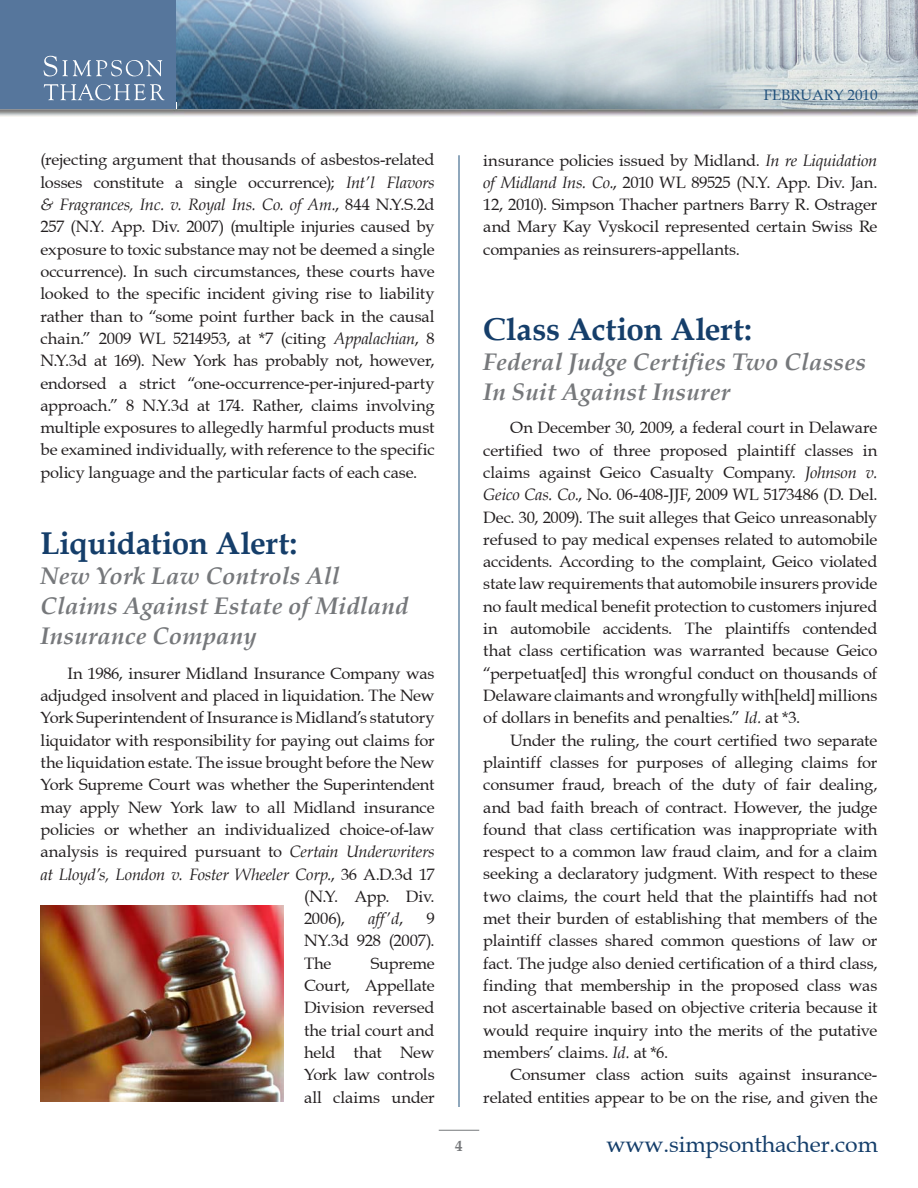
<style>
.page{position:relative;width:918px;height:1188px;background:#fff}
.page>*{position:absolute;margin:0;border:0;box-sizing:border-box;transform-origin:0 0}
.ILA_SectionHeader_sm{font:700 31.5px "Book Antiqua";letter-spacing:-.005em;color:#153e6a}
.ILA_Sec_Subheader{font:italic 700 24px/30px "Book Antiqua";letter-spacing:.005em;color:#76787b}
.t1{font:22.95px "Book Antiqua";letter-spacing:-.005em;color:#153e6a}
.ILA_Body{font:16.5px/22.4px "Book Antiqua";letter-spacing:-.01em;color:#231f20;text-align:justify}
.ILA_Body-2{font:italic 16.5px "Book Antiqua";letter-spacing:-.01em;color:#231f20}
.t2{font:15px "Book Antiqua";color:#20507b}
.t3{font:700 15px "Book Antiqua";color:#76787b}
.s1{font-style:italic}
.s2{font-style:normal}
</style>
<div class="page">
<hr style="left:459px;top:155px;width:1px;height:952px;background:#20507b">
<hr style="left:439px;top:1130px;width:40px;height:1px;background:#76787b">
<img style="left:177px;top:0;width:741px;height:109px">
<div style="left:0;top:0;width:176px;height:109px;background:#56769c"></div>
<svg style="left:44px;top:56px;width:118px;height:20px"></svg>
<svg style="left:44px;top:84px;width:121px;height:16px"></svg>
<img style="left:40px;top:906px;width:244px;height:196px">
<p class="t2" style="left:764px;top:86px;width:115px">FEBRUARY 2010</p>
<p class="ILA_Body" style="left:41px;top:149px;width:396px">(rejecting argument that thousands of asbestos-related losses constitute a single occurrence); <span class="s1">Int’l Flavors &amp; Fragrances, Inc. v. Royal Ins. Co. of Am.</span>, 844 N.Y.S.2d 257 (N.Y. App. Div. 2007) (multiple injuries caused by exposure to toxic substance may not be deemed a single occurrence). In such circumstances, these courts have looked to the specific incident giving rise to liability rather than to “some point further back in the causal chain.” 2009 WL 5214953, at *7 (citing <span class="s1">Appalachian</span>, 8<br>N.Y.3d at 169). New York has probably not, however, endorsed a strict “one-occurrence-per-injured-party approach.” 8 N.Y.3d at 174. Rather, claims involving multiple exposures to allegedly harmful products must be examined individually, with reference to the specific policy language and the particular facts of each case.</p>
<p class="ILA_SectionHeader_sm" style="left:40px;top:522px;width:258px">Liquidation Alert:</p>
<p class="ILA_Sec_Subheader" style="left:40px;top:561px;width:370px">New York Law Controls All<br>Claims Against Estate of Midland<br>Insurance Company</p>
<p class="ILA_Body" style="left:68px;top:662px;width:369px">In 1986, insurer Midland Insurance Company was</p>
<p class="ILA_Body" style="left:41px;top:684px;width:396px">adjudged insolvent and placed in liquidation. The New</p>
<p class="ILA_Body" style="left:41px;top:707px;width:396px">York Superintendent of Insurance is Midland’s statutory</p>
<p class="ILA_Body" style="left:41px;top:729px;width:396px">liquidator with responsibility for paying out claims for</p>
<p class="ILA_Body" style="left:41px;top:751px;width:396px">the liquidation estate. The issue brought before the New</p>
<p class="ILA_Body" style="left:41px;top:774px;width:396px">York Supreme Court was whether the Superintendent</p>
<p class="ILA_Body" style="left:41px;top:796px;width:396px">may apply New York law to all Midland insurance</p>
<p class="ILA_Body" style="left:41px;top:818px;width:396px">policies or whether an individualized choice-of-law</p>
<p class="ILA_Body" style="left:41px;top:840px;width:396px">analysis is required pursuant to <span class="s1">Certain Underwriters</span></p>
<p class="ILA_Body-2" style="left:41px;top:862px;width:396px">at Lloyd’s, London v. Foster Wheeler Corp.<span class="s2">, 36 A.D.3d 17</span></p>
<p class="ILA_Body" style="left:304px;top:885px;width:132px">(N.Y. App. Div.</p>
<p class="ILA_Body" style="left:304px;top:907px;width:42px">2006),</p>
<p class="ILA_Body-2" style="left:368px;top:907px;width:37px">aff’d<span class="s2">,</span></p>
<p class="ILA_Body" style="left:304px;top:907px;width:132px;text-indent:122px">9<br>NY.3d 928 (2007).<br>The</p>
<p class="ILA_Body" style="left:304px;top:952px;width:132px;text-indent:67px">Supreme Court, Appellate Division reversed the trial court and held that New York law controls all claims under</p>
<p class="ILA_Body" style="left:483px;top:149px;width:396px">insurance policies issued by Midland. <span class="s1">In re Liquidation of Midland Ins. Co.</span>, 2010 WL 89525 (N.Y. App. Div. Jan.<br>12, 2010). Simpson Thacher partners Barry R. Ostrager and Mary Kay Vyskocil represented certain Swiss Re companies as reinsurers-appellants.</p>
<p class="ILA_SectionHeader_sm" style="left:483px;top:307px;width:270px">Class Action Alert:</p>
<p class="ILA_Sec_Subheader" style="left:483px;top:346px;width:384px">Federal Judge Certifies Two Classes<br>In Suit Against Insurer</p>
<p class="ILA_Body" style="left:483px;top:417px;width:396px;text-indent:27px">On December 30, 2009, a federal court in Delaware certified two of three proposed plaintiff classes in claims against Geico Casualty Company. <span class="s1">Johnson v.<br>Geico Cas. Co.</span>, No. 06-408-JJF, 2009 WL 5173486 (D. Del.<br>Dec. 30, 2009). The suit alleges that Geico unreasonably refused to pay medical expenses related to automobile accidents. According to the complaint, Geico violated state law requirements that automobile insurers provide no fault medical benefit protection to customers injured in automobile accidents. The plaintiffs contended that class certification was warranted because Geico “perpetuat[ed] this wrongful conduct on thousands of Delaware claimants and wrongfully with[held] millions of dollars in benefits and penalties.” <span class="s1">Id.</span> at *3.</p>
<p class="ILA_Body" style="left:483px;top:729px;width:396px;text-indent:27px">Under the ruling, the court certified two separate plaintiff classes for purposes of alleging claims for consumer fraud, breach of the duty of fair dealing, and bad faith breach of contract. However, the judge found that class certification was inappropriate with respect to a common law fraud claim, and for a claim seeking a declaratory judgment. With respect to these two claims, the court held that the plaintiffs had not met their burden of establishing that members of the plaintiff classes shared common questions of law or fact. The judge also denied certification of a third class, finding that membership in the proposed class was not ascertainable based on objective criteria because it would require inquiry into the merits of the putative members’ claims. <span class="s1">Id.</span> at *6.</p>
<p class="ILA_Body" style="left:483px;top:1063px;width:396px;text-align:right">Consumer class action suits against insurance&shy;related entities appear to be on the rise, and given the</p>
<p class="t3" style="left:455px;top:1136px;width:9px">4</p>
<h3 class="t1" style="left:607px;top:1130px;width:273px">www.simpsonthacher.com</h3>
</div>
